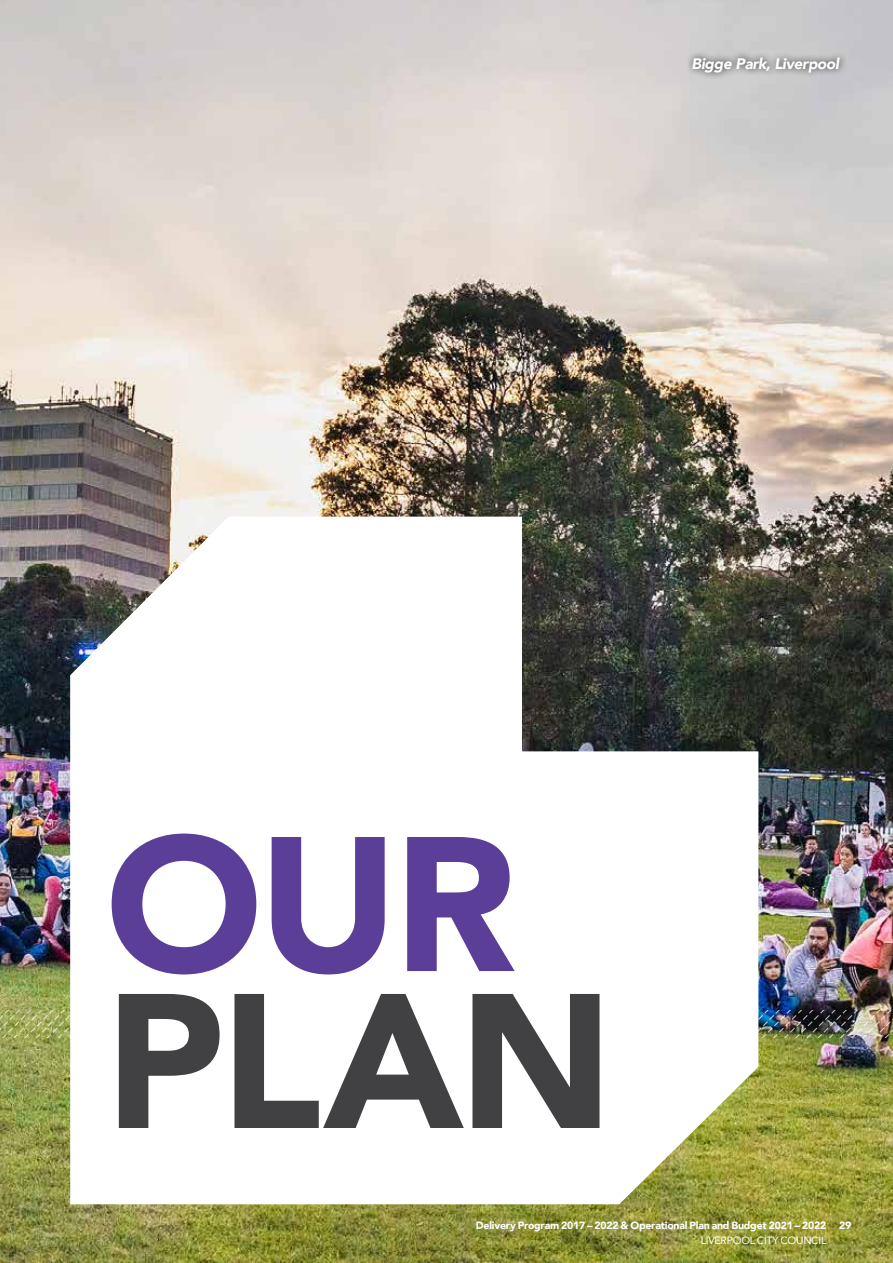
<style>
.page{position:relative;width:893px;height:1263px;background:#fff}
.page>*{position:absolute;margin:0;border:0;box-sizing:border-box;transform-origin:0 0}
.t1{font:900 189.3px "Avenir";color:#414042}
.t2{font:900 189.3px "Avenir";color:#5b3e98}
.t3{font:italic 900 15.15px "Avenir";letter-spacing:-.025em;color:#fff}
.t4{font:900 10.5px "Avenir";letter-spacing:-.02em;color:#fff}
.t5{font:10.5px "Avenir";letter-spacing:-.02em;color:#fff}
</style>
<div class="page">
<img style="left:0;top:0;width:893px;height:1263px">
<img style="left:0;top:1010px;width:893px;height:27px">
<div style="left:685px;top:50px;width:162px;height:30px;background:#000;opacity:.75"></div>
<svg style="left:70px;top:517px;width:688px;height:687px"></svg>
<h2 class="t3" style="left:692px;top:51px;width:149px">Bigge Park, Liverpool</h2>
<h1 class="t2" style="left:105px;top:743px;width:412px">OUR</h1>
<h1 class="t1" style="left:105px;top:900px;width:509px">PLAN</h1>
<p class="t4" style="left:476px;top:1216px;width:377px">Delivery Program 2017 – 2022 &amp; Operational Plan and Budget 2021 – 2022 29</p>
<p class="t5" style="left:701px;top:1231px;width:127px">LIVERPOOL CITY COUNCIL</p>
</div>
